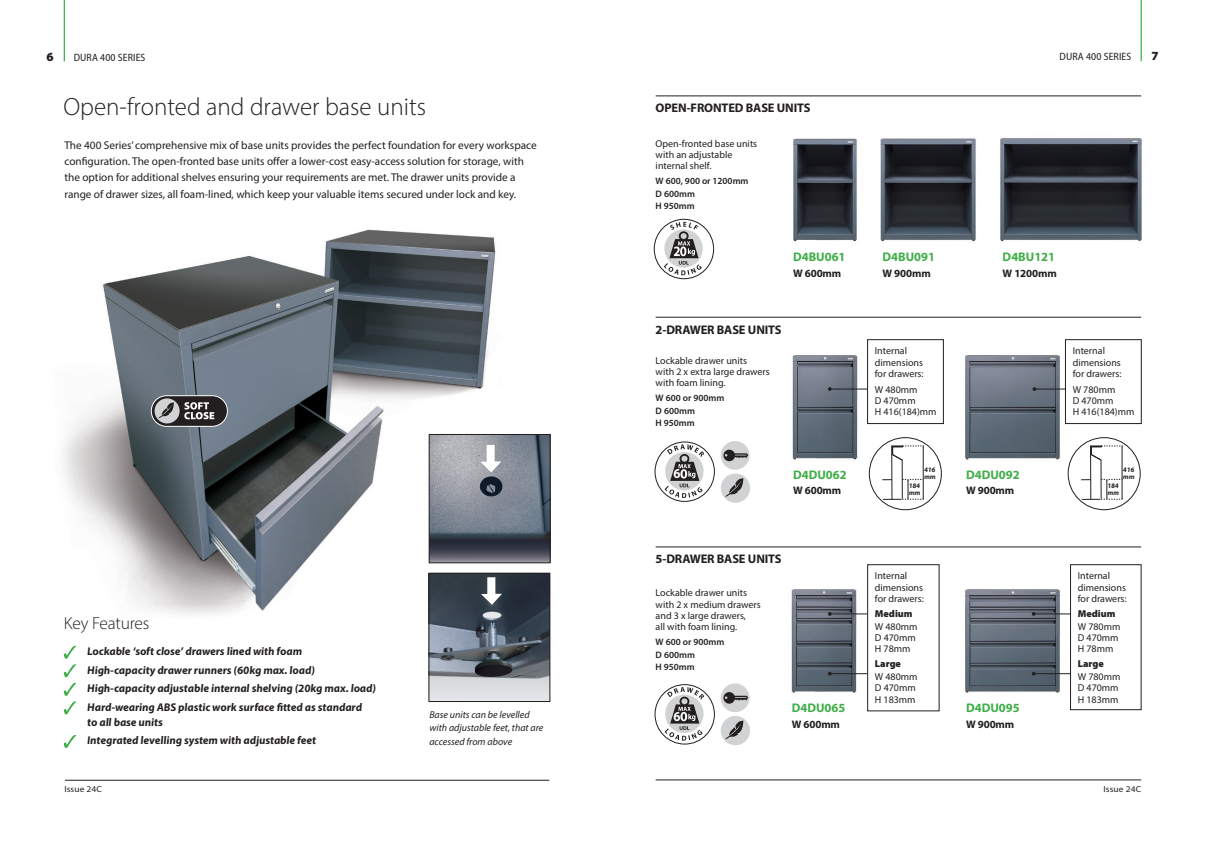
<style>
.page{position:relative;width:1205px;height:851px;background:#fff}
.page>*{position:absolute;margin:0;border:0;box-sizing:border-box;transform-origin:0 0}
.t1{font:300 25px "Myriad Pro";color:#231f20}
.t2{font:300 17.5px "Myriad Pro";letter-spacing:-.01em;color:#231f20}
.t3{font:700 13.75px "Myriad Pro";color:#fff;scale:.93 1}
.t4{font:700 12.5px "Myriad Pro";letter-spacing:-.01em;color:#231f20}
.t5{font:700 12.5px "Myriad Pro";color:#40ae49}
.t6{font:900 12.5px "Myriad Pro";color:#231f20}
.t7{font:11.25px/16.2px "Myriad Pro";color:#231f20}
.t8{font:italic 700 11.25px/18.5px "Myriad Pro";color:#231f20}
.t9{font:700 11px "Myriad Pro";letter-spacing:-.01em;color:#231f20}
.t10{font:semi-condensed 10.62px "Myriad Pro";letter-spacing:.01em;color:#231f20}
.t11{font:10px/11.2px "Myriad Pro";color:#231f20}
.t12{font:italic 10px/13.8px "Myriad Pro";color:#231f20}
.t13{font:900 10px "Myriad Pro";color:#231f20}
.t14{font:600 9.38px/12.5px "Myriad Pro";color:#231f20}
.t15{font:8.75px "Myriad Pro";letter-spacing:.01em;color:#231f20;scale:1.08 1}
.t16{font:italic 700 6.88px/7.1px "Myriad Pro";color:#231f20}
</style>
<div class="page">
<img style="left:64px;top:229px;width:446px;height:416px">
<hr style="left:64px;top:0;width:1px;height:61px;background:#40ae49">
<hr style="left:1140px;top:0;width:2px;height:61px;background:#40ae49">
<img style="left:793px;top:138px;width:64px;height:104px">
<img style="left:792px;top:355px;width:70px;height:105px">
<img style="left:791px;top:589px;width:70px;height:104px">
<img style="left:965px;top:355px;width:98px;height:105px">
<img style="left:965px;top:589px;width:98px;height:104px">
<img style="left:880px;top:138px;width:96px;height:104px">
<img style="left:1000px;top:138px;width:142px;height:103px">
<svg style="left:64px;top:645px;width:12px;height:13px"></svg>
<svg style="left:64px;top:664px;width:12px;height:31px"></svg>
<svg style="left:64px;top:701px;width:12px;height:13px"></svg>
<svg style="left:64px;top:735px;width:12px;height:12px"></svg>
<div style="left:867px;top:339px;width:76px;height:84px;border:1px solid #231f20"></div>
<div style="left:867px;top:564px;width:72px;height:147px;border:1px solid #231f20"></div>
<div style="left:1070px;top:564px;width:71px;height:145px;border:1px solid #231f20"></div>
<div style="left:1065px;top:339px;width:76px;height:84px;border:1px solid #231f20"></div>
<hr style="left:656px;top:546px;width:485px;height:1px;background:#231f20">
<hr style="left:656px;top:317px;width:485px;height:1px;background:#231f20">
<hr style="left:656px;top:96px;width:485px;height:1px;background:#231f20">
<hr style="left:656px;top:779px;width:485px;height:1px;background:#231f20">
<hr style="left:830px;top:389px;width:37px;height:1px;background:#231f20">
<hr style="left:830px;top:613px;width:37px;height:1px;background:#231f20">
<hr style="left:1033px;top:613px;width:37px;height:1px;background:#231f20">
<hr style="left:830px;top:673px;width:37px;height:1px;background:#231f20">
<svg style="left:828px;top:671px;width:4px;height:4px"></svg>
<hr style="left:1033px;top:673px;width:37px;height:1px;background:#231f20">
<hr style="left:1034px;top:389px;width:31px;height:1px;background:#231f20">
<svg style="left:1032px;top:387px;width:4px;height:4px"></svg>
<div style="left:654px;top:219px;width:60px;height:60px;border:1px solid #231f20;border-radius:50%"></div>
<svg style="left:664px;top:222px;width:38px;height:53px"></svg>
<img style="left:431px;top:575px;width:117px;height:124px">
<div style="left:429px;top:573px;width:121px;height:128px;border:1px solid #231f20"></div>
<img style="left:431px;top:436px;width:117px;height:125px">
<div style="left:429px;top:434px;width:121px;height:129px;border:1px solid #231f20"></div>
<svg style="left:480px;top:445px;width:21px;height:27px"></svg>
<svg style="left:481px;top:577px;width:21px;height:27px"></svg>
<div style="left:655px;top:441px;width:59px;height:60px;border:1px solid #231f20;border-radius:50%"></div>
<svg style="left:664px;top:444px;width:40px;height:54px"></svg>
<div style="left:655px;top:684px;width:59px;height:60px;border:1px solid #231f20;border-radius:50%"></div>
<svg style="left:664px;top:687px;width:40px;height:53px"></svg>
<div style="left:721px;top:683px;width:28px;height:29px;background:#d1d2d4;border-radius:50%"></div>
<svg style="left:723px;top:692px;width:25px;height:11px"></svg>
<div style="left:721px;top:715px;width:29px;height:30px;background:#d1d2d4;border-radius:50%"></div>
<svg style="left:725px;top:720px;width:18px;height:19px"></svg>
<div style="left:721px;top:441px;width:28px;height:28px;background:#d1d2d4;border-radius:50%"></div>
<svg style="left:723px;top:449px;width:25px;height:12px"></svg>
<div style="left:721px;top:473px;width:29px;height:29px;background:#d1d2d4;border-radius:50%"></div>
<svg style="left:725px;top:477px;width:18px;height:19px"></svg>
<div style="left:151px;top:395px;width:76px;height:31px;background:#231f20;border-radius:15px"></div>
<div style="left:151px;top:395px;width:77px;height:31px;border:1px solid #fff;border-radius:15px"></div>
<div style="left:155px;top:398px;width:25px;height:25px;background:#d1d2d4;border-radius:50%"></div>
<svg style="left:158px;top:402px;width:16px;height:16px"></svg>
<svg style="left:184px;top:402px;width:30px;height:17px"></svg>
<div style="left:869px;top:437px;width:72px;height:73px;border:1px solid #231f20;border-radius:50%"></div>
<svg style="left:882px;top:445px;width:52px;height:55px"></svg>
<div style="left:1068px;top:437px;width:72px;height:73px;border:1px solid #231f20;border-radius:50%"></div>
<svg style="left:1081px;top:445px;width:52px;height:55px"></svg>
<div style="left:909px;top:482px;width:12px;height:13px;background:#fff"></div>
<div style="left:1108px;top:482px;width:12px;height:13px;background:#fff"></div>
<div style="left:924px;top:467px;width:13px;height:13px;background:#fff"></div>
<div style="left:1123px;top:467px;width:13px;height:13px;background:#fff"></div>
<hr style="left:65px;top:779px;width:484px;height:1px;background:#231f20">
<p class="t6" style="left:46px;top:49px;width:9px">6</p>
<p class="t10" style="left:74px;top:51px;width:73px">DURA 400 SERIES</p>
<p class="t10" style="left:1059px;top:49px;width:73px">DURA 400 SERIES</p>
<p class="t6" style="left:1151px;top:47px;width:9px">7</p>
<h1 class="t1" style="left:63px;top:91px;width:364px">Open-fronted and drawer base units</h1>
<p class="t7" style="left:64px;top:137px;width:474px">The 400 Series’ comprehensive mix of base units provides the perfect foundation for every workspace configuration. The open-fronted base units offer a lower-cost easy-access solution for storage, with the option for additional shelves ensuring your requirements are met. The drawer units provide a range of drawer sizes, all foam-lined, which keep your valuable items secured under lock and key.</p>
<h2 class="t2" style="left:64px;top:613px;width:87px">Key Features</h2>
<p class="t8" style="left:88px;top:641px;width:290px">Lockable ‘soft close’ drawers lined with foam<br>High-capacity drawer runners (60kg max. load)<br>High-capacity adjustable internal shelving (20kg max. load)<br>Hard-wearing ABS plastic work surface fitted as standard</p>
<p class="t8" style="left:88px;top:712px;width:230px">to all base units<br>Integrated levelling system with adjustable feet</p>
<p class="t12" style="left:429px;top:707px;width:116px">Base units can be levelled with adjustable feet, that are accessed from above</p>
<p class="t4" style="left:656px;top:100px;width:156px">OPEN-FRONTED BASE UNITS</p>
<p class="t11" style="left:656px;top:137px;width:103px">Open-fronted base units with an adjustable internal shelf.</p>
<p class="t14" style="left:656px;top:175px;width:94px">W 600, 900 or 1200mm<br>D 600mm<br>H 950mm</p>
<p class="t5" style="left:793px;top:249px;width:54px">D4BU061</p>
<p class="t9" style="left:793px;top:266px;width:50px">W 600mm</p>
<p class="t4" style="left:656px;top:322px;width:127px">2-DRAWER BASE UNITS</p>
<p class="t11" style="left:656px;top:354px;width:116px">Lockable drawer units<br>with 2 x extra large drawers with foam lining.</p>
<p class="t14" style="left:656px;top:392px;width:70px">W 600 or 900mm<br>D 600mm<br>H 950mm</p>
<h3 class="t3" style="left:673px;top:464px;width:9px">6</h3>
<p class="t5" style="left:793px;top:466px;width:55px">D4DU062</p>
<p class="t9" style="left:793px;top:483px;width:50px">W 600mm</p>
<p class="t4" style="left:656px;top:551px;width:127px">5-DRAWER BASE UNITS</p>
<p class="t11" style="left:656px;top:587px;width:107px">Lockable drawer units with 2 x medium drawers and 3 x large drawers,<br>all with foam lining.</p>
<p class="t14" style="left:656px;top:635px;width:70px">W 600 or 900mm<br>D 600mm<br>H 950mm</p>
<h3 class="t3" style="left:673px;top:707px;width:9px">6</h3>
<p class="t5" style="left:792px;top:699px;width:55px">D4DU065</p>
<p class="t9" style="left:792px;top:716px;width:50px">W 600mm</p>
<p class="t5" style="left:882px;top:249px;width:54px">D4BU091</p>
<p class="t9" style="left:882px;top:266px;width:50px">W 900mm</p>
<p class="t11" style="left:875px;top:345px;width:50px">Internal dimensions for drawers:</p>
<p class="t11" style="left:875px;top:383px;width:63px">W 480mm<br>D 470mm<br>H 416(184)mm</p>
<p class="t5" style="left:1002px;top:249px;width:54px">D4BU121</p>
<p class="t9" style="left:1002px;top:266px;width:56px">W 1200mm</p>
<p class="t11" style="left:1072px;top:345px;width:50px">Internal dimensions for drawers:</p>
<p class="t11" style="left:1072px;top:383px;width:63px">W 780mm<br>D 470mm<br>H 416(184)mm</p>
<p class="t16" style="left:924px;top:466px;width:14px">416 mm</p>
<p class="t16" style="left:1123px;top:466px;width:14px">416 mm</p>
<p class="t5" style="left:966px;top:466px;width:55px">D4DU092</p>
<p class="t9" style="left:966px;top:483px;width:50px">W 900mm</p>
<p class="t16" style="left:909px;top:481px;width:14px">184 mm</p>
<p class="t16" style="left:1108px;top:481px;width:14px">184 mm</p>
<p class="t11" style="left:875px;top:570px;width:50px">Internal dimensions for drawers:</p>
<p class="t13" style="left:875px;top:606px;width:39px">Medium</p>
<p class="t11" style="left:875px;top:620px;width:44px">W 480mm<br>D 470mm<br>H 78mm</p>
<p class="t13" style="left:875px;top:657px;width:28px">Large</p>
<p class="t11" style="left:875px;top:671px;width:44px">W 480mm<br>D 470mm<br>H 183mm</p>
<p class="t5" style="left:966px;top:699px;width:55px">D4DU095</p>
<p class="t9" style="left:966px;top:716px;width:50px">W 900mm</p>
<p class="t11" style="left:1078px;top:570px;width:50px">Internal dimensions for drawers:</p>
<p class="t13" style="left:1078px;top:606px;width:39px">Medium</p>
<p class="t11" style="left:1078px;top:620px;width:44px">W 780mm<br>D 470mm<br>H 78mm</p>
<p class="t13" style="left:1078px;top:657px;width:28px">Large</p>
<p class="t11" style="left:1078px;top:671px;width:44px">W 780mm<br>D 470mm<br>H 183mm</p>
<p class="t15" style="left:64px;top:783px;width:36px">Issue 24C</p>
<p class="t15" style="left:1103px;top:783px;width:36px">Issue 24C</p>
</div>
